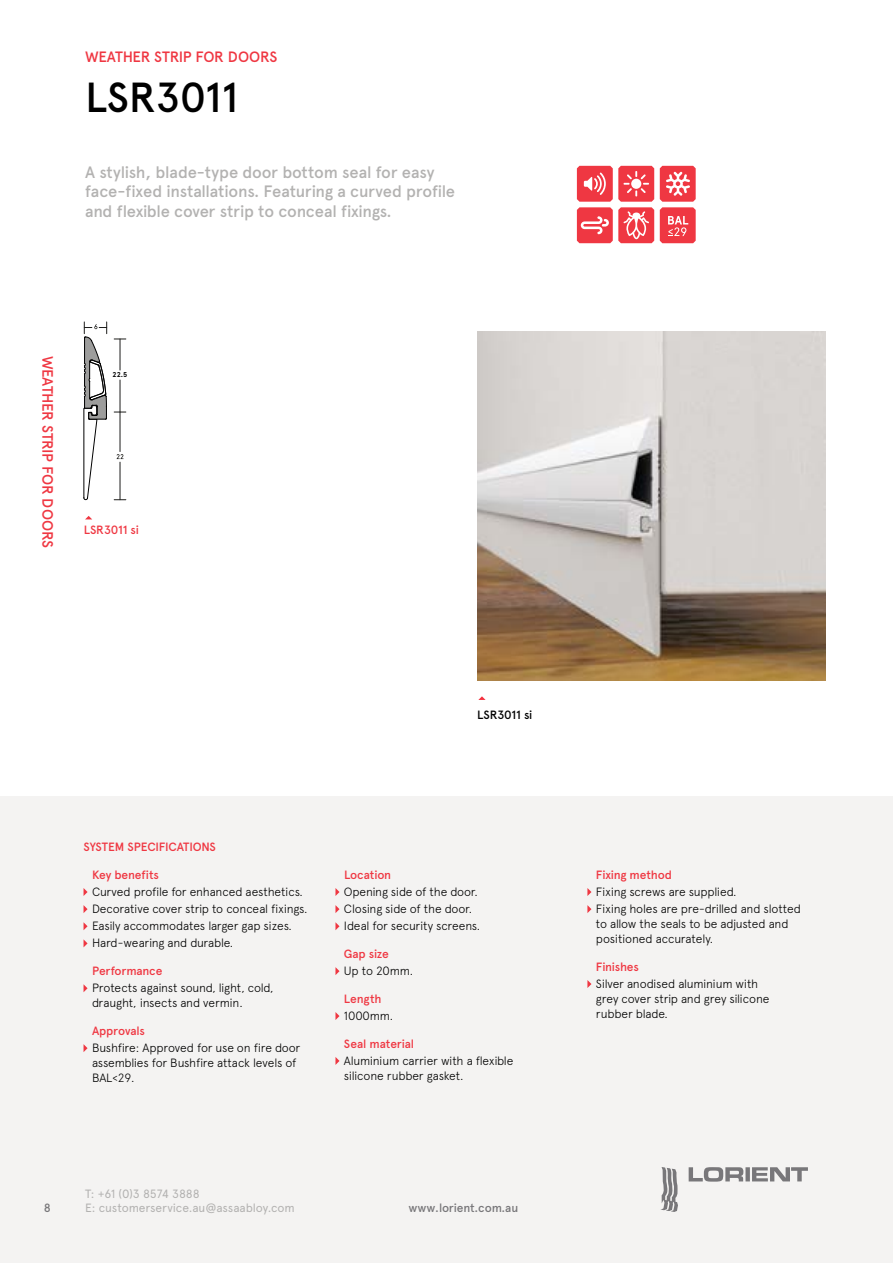
<style>
.page{position:relative;width:893px;height:1263px;background:#fff}
.page>*{position:absolute;margin:0;border:0;box-sizing:border-box;transform-origin:0 0}
.t1{font:500 42px "Apercu Pro";letter-spacing:-.005em;color:#000}
.t2{font:500 16.5px/19.5px "Apercu Pro";letter-spacing:-.015em;color:#b3b2b1}
.t3{font:500 15px "Apercu Pro";letter-spacing:-.02em;color:#ef3742}
.t4{font:300 12px/15px "Apercu Pro";letter-spacing:-.015em;color:#000}
.t5{font:500 12px "Apercu Pro";letter-spacing:-.015em;color:#ef3742}
.t6{font:12px/14.4px "Apercu Pro";letter-spacing:-.01em;color:#b3b2b1}
.t7{font:500 12px "Apercu Pro";letter-spacing:-.015em;color:#78777a}
.t8{font:500 12px "Apercu Pro";letter-spacing:-.015em;color:#000}
.t9{font:700 7.05px "Apercu Pro";color:#000}
</style>
<div class="page">
<div style="left:0;top:797px;width:893px;height:466px;background:#f4f3f2"></div>
<hr style="left:120px;top:462px;width:1px;height:38px;background:#1d1d1b">
<hr style="left:120px;top:412px;width:1px;height:40px;background:#1d1d1b">
<svg style="left:114px;top:499px;width:12px;height:1px"></svg>
<svg style="left:114px;top:412px;width:12px;height:1px"></svg>
<hr style="left:120px;top:380px;width:1px;height:32px;background:#1d1d1b">
<hr style="left:120px;top:339px;width:1px;height:31px;background:#1d1d1b">
<svg style="left:114px;top:339px;width:12px;height:1px"></svg>
<svg style="left:84px;top:322px;width:23px;height:178px"></svg>
<svg style="left:117px;top:454px;width:6px;height:5px"></svg>
<svg style="left:85px;top:516px;width:7px;height:3px"></svg>
<svg style="left:84px;top:888px;width:4px;height:8px"></svg>
<svg style="left:84px;top:905px;width:4px;height:8px"></svg>
<svg style="left:84px;top:923px;width:4px;height:7px"></svg>
<svg style="left:84px;top:940px;width:4px;height:7px"></svg>
<svg style="left:84px;top:985px;width:4px;height:7px"></svg>
<svg style="left:84px;top:1044px;width:4px;height:8px"></svg>
<svg style="left:335px;top:888px;width:4px;height:8px"></svg>
<svg style="left:335px;top:905px;width:4px;height:8px"></svg>
<svg style="left:335px;top:922px;width:4px;height:8px"></svg>
<svg style="left:335px;top:967px;width:4px;height:8px"></svg>
<svg style="left:335px;top:1012px;width:4px;height:8px"></svg>
<svg style="left:335px;top:1057px;width:4px;height:8px"></svg>
<svg style="left:587px;top:888px;width:4px;height:8px"></svg>
<svg style="left:587px;top:905px;width:4px;height:8px"></svg>
<svg style="left:587px;top:980px;width:4px;height:8px"></svg>
<img style="left:477px;top:332px;width:349px;height:349px">
<svg style="left:478px;top:696px;width:8px;height:4px"></svg>
<svg style="left:577px;top:166px;width:77px;height:77px"></svg>
<svg style="left:660px;top:166px;width:36px;height:77px"></svg>
<svg style="left:660px;top:1167px;width:18px;height:45px"></svg>
<svg style="left:689px;top:1167px;width:119px;height:14px"></svg>
<p class="t3" style="left:85px;top:45px;width:194px">WEATHER STRIP FOR DOORS</p>
<h1 class="t1" style="left:85px;top:66px;width:155px">LSR3011</h1>
<h2 class="t2" style="left:85px;top:161px;width:372px">A stylish, blade-type door bottom seal for easy face-fixed installations. Featuring a curved profile and flexible cover strip to conceal fixings.</h2>
<p class="t3" style="left:59px;top:355px;width:194px;rotate:90deg">WEATHER STRIP FOR DOORS</p>
<p class="t9" style="left:113px;top:369px;width:16px">22.5</p>
<p class="t5" style="left:84px;top:521px;width:57px">LSR3011 si</p>
<p class="t8" style="left:477px;top:706px;width:57px">LSR3011 si</p>
<p class="t5" style="left:84px;top:838px;width:134px">SYSTEM SPECIFICATIONS</p>
<p class="t5" style="left:92px;top:866px;width:68px">Key benefits</p>
<p class="t4" style="left:92px;top:882px;width:217px;line-height:17.1px">Curved profile for enhanced aesthetics.<br>Decorative cover strip to conceal fixings.<br>Easily accommodates larger gap sizes.<br>Hard-wearing and durable.</p>
<p class="t5" style="left:92px;top:962px;width:72px">Performance</p>
<p class="t4" style="left:92px;top:979px;width:183px">Protects against sound, light, cold, draught, insects and vermin.</p>
<p class="t5" style="left:92px;top:1022px;width:54px">Approvals</p>
<p class="t4" style="left:92px;top:1039px;width:210px">Bushfire: Approved for use on fire door assemblies for Bushfire attack levels of<br>BAL&lt;29.</p>
<p class="t5" style="left:344px;top:866px;width:49px">Location</p>
<p class="t4" style="left:344px;top:882px;width:138px;line-height:17.1px">Opening side of the door.<br>Closing side of the door.<br>Ideal for security screens.</p>
<p class="t5" style="left:344px;top:945px;width:47px">Gap size</p>
<p class="t4" style="left:344px;top:962px;width:71px">Up to 20mm.</p>
<p class="t5" style="left:344px;top:990px;width:39px">Length</p>
<p class="t4" style="left:344px;top:1007px;width:51px">1000mm.</p>
<p class="t5" style="left:344px;top:1034px;width:72px">Seal material</p>
<p class="t4" style="left:344px;top:1052px;width:171px">Aluminium carrier with a flexible silicone rubber gasket.</p>
<p class="t7" style="left:44px;top:1199px;width:9px">8</p>
<p class="t6" style="left:85px;top:1185px;width:211px">T: +61 (0)3 8574 3888<br>E: customerservice.au@assaabloy.com</p>
<p class="t7" style="left:408px;top:1199px;width:111px">www.lorient.com.au</p>
<p class="t5" style="left:596px;top:866px;width:78px">Fixing method</p>
<p class="t4" style="left:596px;top:882px;width:207px;line-height:17.1px">Fixing screws are supplied.<br>Fixing holes are pre-drilled and slotted</p>
<p class="t4" style="left:596px;top:915px;width:194px">to allow the seals to be adjusted and positioned accurately.</p>
<p class="t5" style="left:596px;top:958px;width:45px">Finishes</p>
<p class="t4" style="left:596px;top:975px;width:175px">Silver anodised aluminium with grey cover strip and grey silicone rubber blade.</p>
</div>
